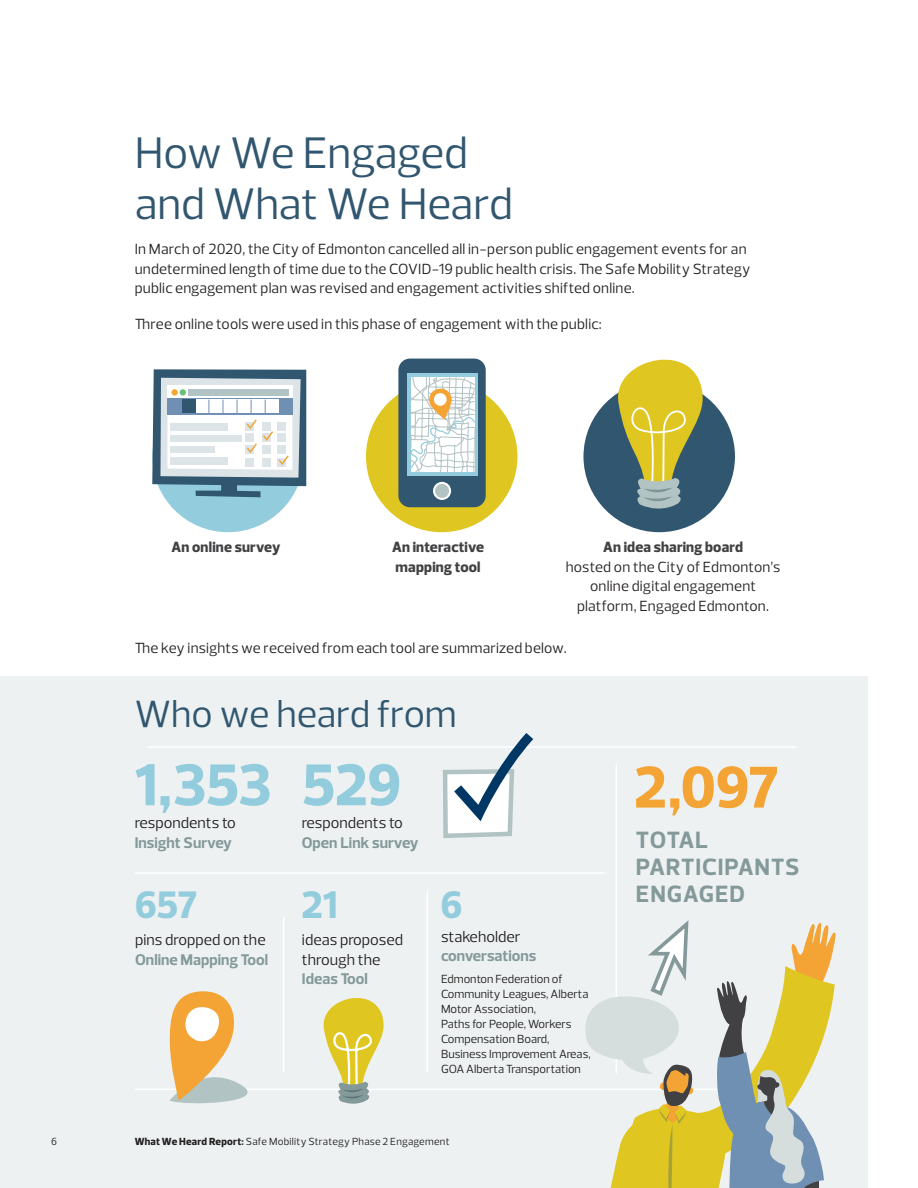
<style>
.page{position:relative;width:918px;height:1188px;background:#fff}
.page>*{position:absolute;margin:0;border:0;box-sizing:border-box;transform-origin:0 0}
.Infographic_Number{font:800 60px "Prelo";letter-spacing:-.015em;color:#93cddd}
.Infographic_Number-2{font:800 60px "Prelo";color:#f3a434}
.PE_Body_Doc{font:45px/51px "Prelo";letter-spacing:-.01em;color:#31566f}
.Infographic_Number-3{font:800 39px "Prelo";color:#93cddd}
.PE_Heading_Doc{font:38.55px "Prelo";letter-spacing:-.005em;color:#31566f}
.Infographic_Body{font:700 24px/27px "Prelo";letter-spacing:.03em;color:#84999a}
.Infographic_Body-2{font:700 15.75px/19.5px "Prelo";color:#84999a}
.Infographic_Body-3{font:15.75px/19.5px "Prelo";color:#231f20}
.PE_Body_Doc-2{font:15px/19.5px "Prelo";letter-spacing:.01em;color:#231f20}
.PE_Body_Doc-3{font:800 15px/19.5px "Prelo";letter-spacing:.01em;color:#414042}
.Infographic_Body-4{font:12px/15px "Prelo";color:#231f20}
.t1{font:10.5px "Prelo";letter-spacing:.025em;color:#231f20}
.s1{font-weight:700;color:#84999a}
.s2{font-weight:400;color:#231f20}
.s3{font-weight:800}
.s4{font-weight:800;color:#414042}
</style>
<div class="page">
<div style="left:0;top:676px;width:867px;height:512px;background:#edf1f1"></div>
<div style="left:366px;top:381px;width:151px;height:151px;background:#e0c621;border-radius:50%"></div>
<div style="left:152px;top:381px;width:152px;height:151px;background:#93cddd;border-radius:50%"></div>
<div style="left:583px;top:381px;width:152px;height:151px;background:#31566f;border-radius:50%"></div>
<hr style="left:616px;top:765px;width:1px;height:309px;background:#fff">
<hr style="left:283px;top:917px;width:1px;height:156px;background:#fff">
<hr style="left:427px;top:891px;width:1px;height:181px;background:#fff">
<hr style="left:135px;top:1089px;width:648px;height:1px;background:#fff">
<hr style="left:148px;top:746px;width:649px;height:2px;background:#fff">
<hr style="left:135px;top:872px;width:470px;height:2px;background:#fff">
<svg style="left:169px;top:991px;width:79px;height:113px"></svg>
<svg style="left:323px;top:998px;width:61px;height:106px"></svg>
<svg style="left:442px;top:733px;width:92px;height:105px"></svg>
<svg style="left:152px;top:369px;width:154px;height:128px;background:#b5c4cd"></svg>
<svg style="left:611px;top:359px;width:92px;height:150px"></svg>
<div style="left:398px;top:359px;width:88px;height:148px;background:#31566f;border-radius:12px"></div>
<svg style="left:433px;top:482px;width:18px;height:18px"></svg>
<div style="left:435px;top:484px;width:14px;height:14px;background:#b2c3c4;border-radius:50%"></div>
<div style="left:407px;top:374px;width:71px;height:102px;background:#93cddd"></div>
<svg style="left:410px;top:377px;width:65px;height:95px;background:#e7e8e3"></svg>
<div style="left:434px;top:393px;width:13px;height:13px;background:#fff;border-radius:50%"></div>
<div style="left:694px;top:1107px;width:23px;height:81px;background:#e0c621"></div>
<svg style="left:717px;top:923px;width:119px;height:265px"></svg>
<svg style="left:585px;top:920px;width:109px;height:268px"></svg>
<p class="PE_Body_Doc" style="left:135px;top:127px;width:380px">How We Engaged and What We Heard</p>
<p class="PE_Body_Doc-2" style="left:135px;top:240px;width:618px">In March of 2020, the City of Edmonton cancelled all in-person public engagement events for an undetermined length of time due to the COVID-19 public health crisis. The Safe Mobility Strategy public engagement plan was revised and engagement activities shifted online.</p>
<p class="PE_Body_Doc-2" style="left:135px;top:314px;width:469px">Three online tools were used in this phase of engagement with the public:</p>
<p class="PE_Body_Doc-3" style="left:172px;top:538px;width:110px">An online survey</p>
<p class="PE_Body_Doc-3" style="left:392px;top:538px;width:93px">An interactive mapping tool</p>
<p class="PE_Body_Doc-3" style="left:603px;top:538px;width:141px">An idea sharing board</p>
<p class="PE_Body_Doc-2" style="left:566px;top:557px;width:216px;text-align:center">hosted on the City of Edmonton’s online digital engagement platform, Engaged Edmonton.</p>
<p class="PE_Body_Doc-2" style="left:135px;top:639px;width:433px">The key insights we received from each tool are summarized below.</p>
<p class="PE_Heading_Doc" style="left:135px;top:690px;width:324px">Who we heard from</p>
<p class="Infographic_Number" style="left:135px;top:748px;width:139px">1,353</p>
<p class="Infographic_Number" style="left:301px;top:748px;width:102px">529</p>
<p class="Infographic_Body-3" style="left:135px;top:813px;width:103px">respondents to<br><span class="s1">Insight Survey</span></p>
<p class="Infographic_Body-2" style="left:302px;top:813px;width:119px"><span class="s2">respondents to<br></span>Open Link survey</p>
<p class="Infographic_Number-3" style="left:135px;top:881px;width:64px">657</p>
<p class="Infographic_Body-2" style="left:135px;top:930px;width:134px"><span class="s2">pins dropped on the<br></span>Online Mapping Tool</p>
<p class="Infographic_Number-3" style="left:302px;top:881px;width:38px">21</p>
<p class="Infographic_Number-3" style="left:441px;top:881px;width:24px">6</p>
<p class="Infographic_Body-3" style="left:302px;top:930px;width:103px">ideas proposed through the<br><span class="s1">Ideas Tool</span></p>
<p class="Infographic_Body-2" style="left:441px;top:927px;width:97px"><span class="s2">stakeholder </span>conversations</p>
<p class="Infographic_Body-4" style="left:441px;top:972px;width:149px">Edmonton Federation of<br>Community Leagues, Alberta<br>Motor Association,</p>
<p class="Infographic_Body-4" style="left:441px;top:1017px;width:132px">Paths for People, Workers<br>Compensation Board,</p>
<p class="Infographic_Body-4" style="left:441px;top:1047px;width:151px">Business Improvement Areas,<br>GOA Alberta Transportation</p>
<p class="t1" style="left:51px;top:1135px;width:7px">6</p>
<p class="t1" style="left:135px;top:1135px;width:316px"><span class="s3">What We Heard Report</span><span class="s4">:</span> Safe Mobility Strategy Phase 2 Engagement</p>
<p class="Infographic_Number-2" style="left:634px;top:751px;width:146px">2,097</p>
<p class="Infographic_Body" style="left:636px;top:826px;width:165px">TOTAL<br>PARTICIPANTS<br>ENGAGED</p>
</div>
